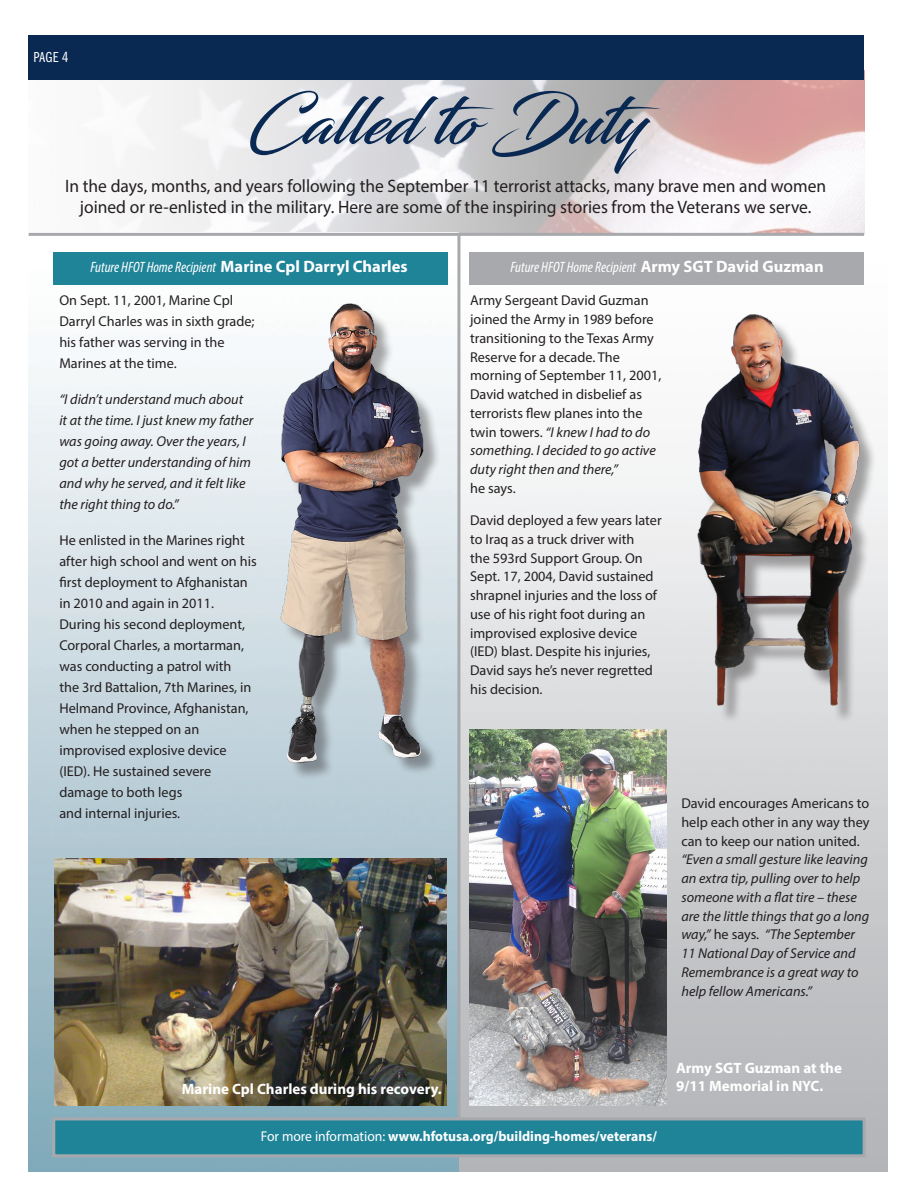
<style>
.page{position:relative;width:918px;height:1188px;background:#fff}
.page>*{position:absolute;margin:0;border:0;box-sizing:border-box;transform-origin:0 0}
.t1{font:64.5px "Blacksword";color:#092952}
.t2{font:18px "Myriad Pro";color:#231f20}
.t3{font:italic condensed 15px "Myriad Pro";color:#fff}
.t4{font:700 15px "Myriad Pro";color:#fff}
.t5{font:15px "Franklin Gothic URW Com Boo";color:#fff}
.t6{font:14.25px/18.8px "Myriad Pro";color:#231f20}
.t7{font:italic 14.25px/18.8px "Myriad Pro";color:#231f20}
.t8{font:700 14.25px "Myriad Pro";color:#fff;scale:.96 1}
.s1{font-weight:700;font-style:normal;font-stretch:normal;font-size:16.5px}
.s2{font-style:italic}
.s3{font-style:normal}
.s4{font-weight:400}
</style>
<div class="page">
<img style="left:29px;top:79px;width:835px;height:154px">
<img style="left:458px;top:236px;width:430px;height:936px">
<img style="left:29px;top:252px;width:429px;height:920px">
<div style="left:29px;top:35px;width:835px;height:44px;background:#092952"></div>
<div style="left:52px;top:1117px;width:814px;height:40px;background:#208499;border:3px solid #a8a9ad"></div>
<hr style="left:29px;top:233px;width:835px;height:3px;background:#a8a9ad">
<div style="left:54px;top:252px;width:394px;height:32px;background:#208499"></div>
<div style="left:470px;top:252px;width:394px;height:32px;background:#a8a9ad"></div>
<div style="left:700px;top:317px;width:178px;height:406px;background:#231f20;opacity:.4"></div>
<img style="left:612px;top:309px;width:262px;height:472px">
<img style="left:470px;top:730px;width:197px;height:375px">
<img style="left:196px;top:295px;width:261px;height:481px">
<img style="left:54px;top:859px;width:392px;height:246px">
<hr style="left:457px;top:233px;width:3px;height:886px;background:#a8a9ad">
<p class="t5" style="left:33px;top:49px;width:36px">PAGE 4</p>
<p class="t1" style="left:248px;top:84px;width:415px">Called to Duty</p>
<p class="t2" style="left:65px;top:174px;width:763px">In the days, months, and years following the September 11 terrorist attacks, many brave men and women</p>
<p class="t2" style="left:80px;top:196px;width:733px">joined or re-enlisted in the military. Here are some of the inspiring stories from the Veterans we serve.</p>
<p class="t3" style="left:91px;top:258px;width:319px">Future HFOT Home Recipient <span class="s1">Marine Cpl Darryl Charles</span></p>
<p class="t6" style="left:59px;top:290px;width:197px;line-height:21px">On Sept. 11, 2001, Marine Cpl<br>Darryl Charles was in sixth grade; his father was serving in the<br>Marines at the time.</p>
<p class="t7" style="left:59px;top:390px;width:185px">“I didn’t understand much about</p>
<p class="t7" style="left:59px;top:410px;width:196px;line-height:21px">it at the time. I just knew my father was going away. Over the years, I got a better understanding of him and why he served, and it felt like the right thing to do.”</p>
<p class="t6" style="left:59px;top:530px;width:199px;line-height:21px">He enlisted in the Marines right after high school and went on his first deployment to Afghanistan in 2010 and again in 2011.<br>During his second deployment,<br>Corporal Charles, a mortarman, was conducting a patrol with<br>the 3rd Battalion, 7th Marines, in<br>Helmand Province, Afghanistan, when he stepped on an improvised explosive device</p>
<p class="t6" style="left:59px;top:761px;width:153px;line-height:21px">(IED). He sustained severe damage to both legs</p>
<p class="t6" style="left:59px;top:804px;width:122px">and internal injuries.</p>
<p class="t4" style="left:182px;top:1079px;width:261px">Marine Cpl Charles during his recovery.</p>
<p class="t3" style="left:511px;top:258px;width:315px">Future HFOT Home Recipient <span class="s1">Army SGT David Guzman</span></p>
<p class="t6" style="left:470px;top:291px;width:193px">Army Sergeant David Guzman joined the Army in 1989 before transitioning to the Texas Army<br>Reserve for a decade. The morning of September 11, 2001,<br>David watched in disbelief as terrorists flew planes into the twin towers. <span class="s2">“I knew I had to do something. I decided to go active duty right then and there,”</span></p>
<p class="t6" style="left:470px;top:478px;width:47px">he says.</p>
<p class="t6" style="left:470px;top:511px;width:193px">David deployed a few years later to Iraq as a truck driver with<br>the 593rd Support Group. On<br>Sept. 17, 2004, David sustained shrapnel injuries and the loss of use of his right foot during an improvised explosive device</p>
<p class="t6" style="left:470px;top:642px;width:184px">(IED) blast. Despite his injuries,<br>David says he’s never regretted his decision.</p>
<p class="t7" style="left:681px;top:794px;width:190px"><span class="s3">David encourages Americans to help each other in any way they can to keep our nation united. </span>“Even a small gesture like leaving an extra tip, pulling over to help someone with a flat tire – these are the little things that go a long way,” <span class="s3">he says.</span> “The September<br>11 National Day of Service and<br>Remembrance is a great way to help fellow Americans.”</p>
<p class="t4" style="left:676px;top:1058px;width:167px">Army SGT Guzman at the</p>
<p class="t4" style="left:676px;top:1076px;width:149px">9/11 Memorial in NYC.</p>
<p class="t8" style="left:261px;top:1127px;width:414px"><span class="s4">For more information:</span> www.hfotusa.org/building-homes/veterans/</p>
</div>
